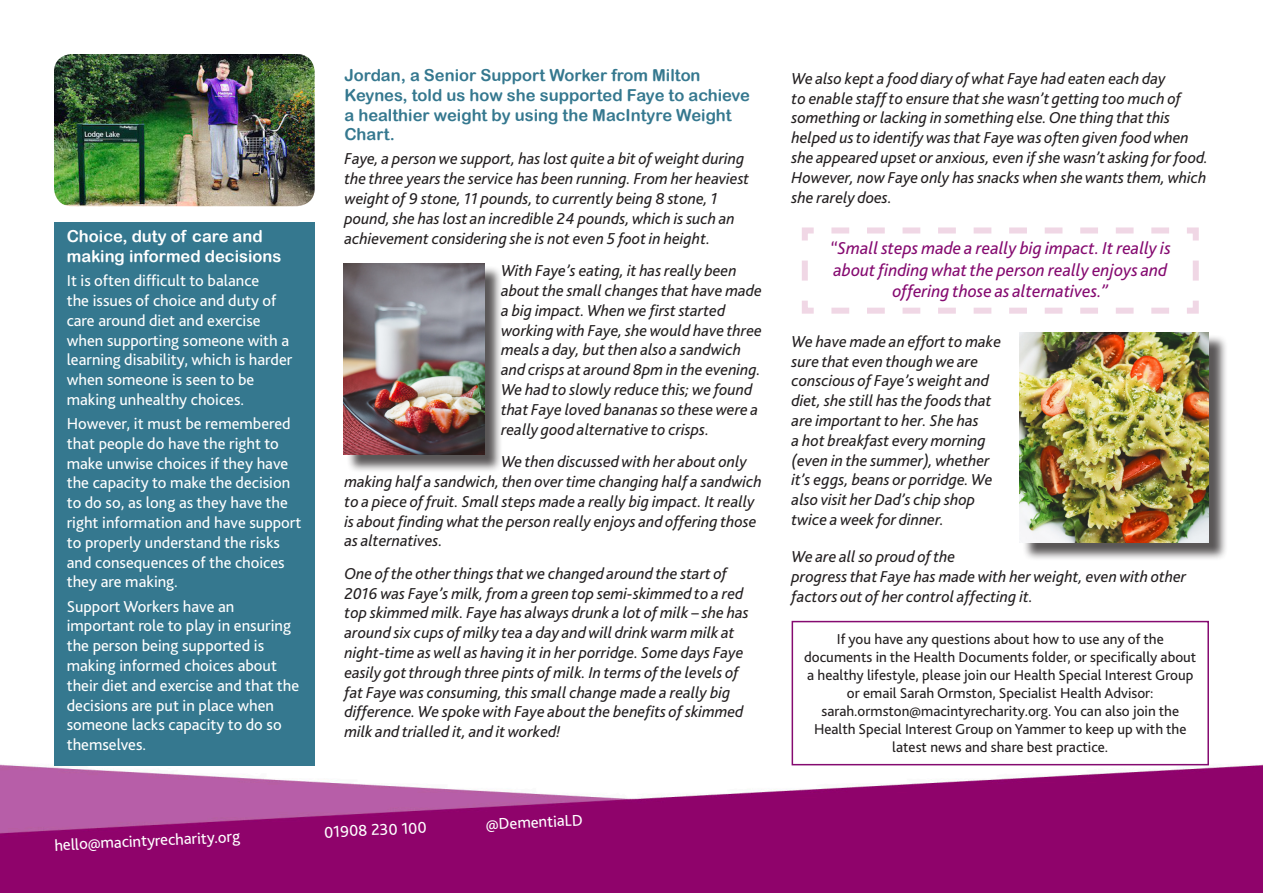
<style>
.page{position:relative;width:1263px;height:893px;background:#fff}
.page>*{position:absolute;margin:0;border:0;box-sizing:border-box;transform-origin:0 0}
.t1{font:italic 18px/21.6px "Bliss 2";color:#850a70;text-align:center}
.t2{font:italic 16.5px/19.8px "Bliss 2";color:#231f20}
.t3{font:16.5px/19.8px "Bliss 2";color:#fff}
.t4{font:16.5px/19.8px "Arial Rounded MT Bold";color:#35788f}
.t5{font:16.5px/19.8px "Arial Rounded MT Bold";color:#fff}
.t6{font:15px/18px "Bliss 2";color:#231f20;text-align:center}
</style>
<div class="page">
<img style="left:0;top:755px;width:1263px;height:138px">
<div style="left:54px;top:222px;width:261px;height:543px;background:#35788f"></div>
<svg style="left:802px;top:227px;width:397px;height:87px"></svg>
<div style="left:792px;top:621px;width:417px;height:144px;border:2px solid #850a70"></div>
<img style="left:54px;top:54px;width:261px;height:152px">
<div style="left:346px;top:266px;width:157px;height:207px;background:#231f20;opacity:.75"></div>
<img style="left:344px;top:263px;width:140px;height:192px">
<div style="left:1022px;top:335px;width:206px;height:226px;background:#231f20;opacity:.75"></div>
<img style="left:1020px;top:332px;width:189px;height:210px">
<p class="t5" style="left:67px;top:226px;width:216px">Choice, duty of care and making informed decisions</p>
<p class="t3" style="left:67px;top:270px;width:227px">It is often difficult to balance<br>the issues of choice and duty of care around diet and exercise when supporting someone with a learning disability, which is harder when someone is seen to be making unhealthy choices.</p>
<p class="t3" style="left:67px;top:413px;width:236px">However, it must be remembered that people do have the right to make unwise choices if they have the capacity to make the decision to do so, as long as they have the right information and have support to properly understand the risks and consequences of the choices they are making.</p>
<p class="t3" style="left:67px;top:596px;width:234px">Support Workers have an important role to play in ensuring the person being supported is making informed choices about their diet and exercise and that the decisions are put in place when someone lacks capacity to do so themselves.</p>
<p class="t4" style="left:344px;top:65px;width:407px">Jordan, a Senior Support Worker from Milton Keynes, told us how she supported Faye to achieve a healthier weight by using the MacIntyre Weight Chart.</p>
<p class="t2" style="left:344px;top:149px;width:406px">Faye, a person we support, has lost quite a bit of weight during the three years the service has been running. From her heaviest weight of 9 stone, 11 pounds, to currently being 8 stone, 1 pound, she has lost an incredible 24 pounds, which is such an achievement considering she is not even 5 foot in height.</p>
<p class="t2" style="left:501px;top:260px;width:262px">With Faye’s eating, it has really been about the small changes that have made a big impact. When we first started working with Faye, she would have three meals a day, but then also a sandwich and crisps at around 8pm in the evening.<br>We had to slowly reduce this; we found that Faye loved bananas so these were a really good alternative to crisps.</p>
<p class="t2" style="left:344px;top:451px;width:419px;text-indent:157px">We then discussed with her about only making half a sandwich, then over time changing half a sandwich to a piece of fruit. Small steps made a really big impact. It really is about finding what the person really enjoys and offering those as alternatives.</p>
<p class="t2" style="left:344px;top:563px;width:406px">One of the other things that we changed around the start of 2016 was Faye’s milk, from a green top semi-skimmed to a red top skimmed milk. Faye has always drunk a lot of milk – she has around six cups of milky tea a day and will drink warm milk at night-time as well as having it in her porridge. Some days Faye easily got through three pints of milk. In terms of the levels of fat Faye was consuming, this small change made a really big difference. We spoke with Faye about the benefits of skimmed milk and trialled it, and it worked!</p>
<p class="t3" style="left:54px;top:835px;width:187px;rotate:-3deg">hello@macintyrecharity.org</p>
<p class="t3" style="left:324px;top:822px;width:104px;rotate:-3deg">01908 230 100</p>
<p class="t3" style="left:485px;top:814px;width:98px;rotate:-3deg">@DementiaLD</p>
<p class="t2" style="left:792px;top:68px;width:418px">We also kept a food diary of what Faye had eaten each day<br>to enable staff to ensure that she wasn’t getting too much of something or lacking in something else. One thing that this helped us to identify was that Faye was often given food when she appeared upset or anxious, even if she wasn’t asking for food.<br>However, now Faye only has snacks when she wants them, which she rarely does.</p>
<p class="t1" style="left:830px;top:237px;width:342px">“Small steps made a really big impact. It really is about finding what the person really enjoys and offering those as alternatives.”</p>
<p class="t2" style="left:792px;top:331px;width:211px">We have made an effort to make sure that even though we are conscious of Faye’s weight and diet, she still has the foods that are important to her. She has<br>a hot breakfast every morning (even in the summer), whether it’s eggs, beans or porridge. We also visit her Dad’s chip shop twice a week for dinner.</p>
<p class="t2" style="left:792px;top:546px;width:396px">We are all so proud of the<br>progress that Faye has made with her weight, even with other factors out of her control affecting it.</p>
<p class="t6" style="left:804px;top:630px;width:394px">If you have any questions about how to use any of the documents in the Health Documents folder, or specifically about a healthy lifestyle, please join our Health Special Interest Group or email Sarah Ormston, Specialist Health Advisor:</p>
<p class="t6" style="left:814px;top:702px;width:374px">sarah.ormston@macintyrecharity.org. You can also join the<br>Health Special Interest Group on Yammer to keep up with the latest news and share best practice.</p>
</div>
